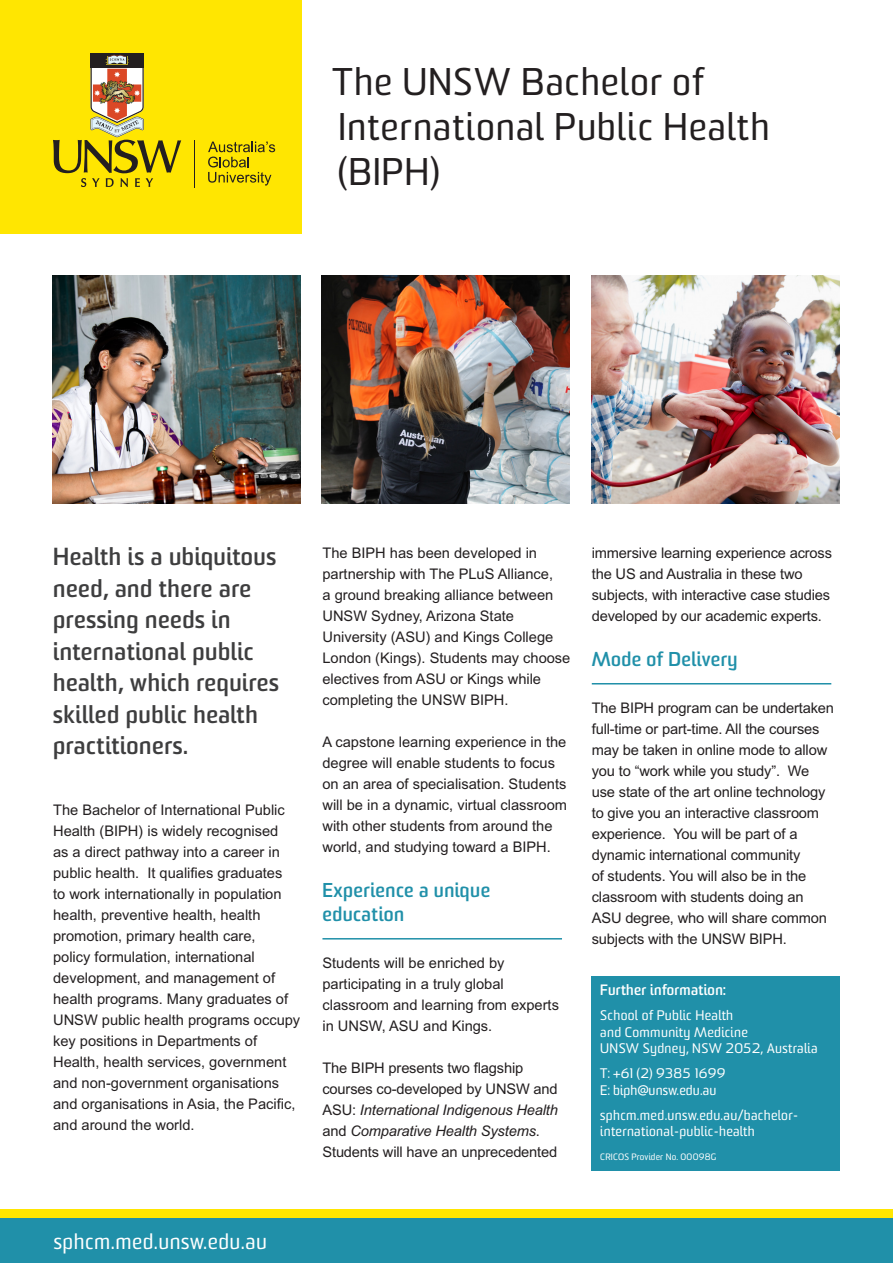
<style>
.page{position:relative;width:893px;height:1263px;background:#fff}
.page>*{position:absolute;margin:0;border:0;box-sizing:border-box;transform-origin:0 0}
.t1{font:37.5px/45px "Sommet";letter-spacing:.025em;color:#231f20}
.t2{font:700 24px/31.5px "Sommet";letter-spacing:.025em;color:#3e3e3f}
.t3{font:21px "Sommet";letter-spacing:.025em;color:#fff}
.t4{font:700 19.5px/24px "Sommet";letter-spacing:.025em;color:#2090a9}
.t5{font:14.7px/21px "Arial MT Std";color:#231f20}
.t6{font:700 14.7px "Sommet";letter-spacing:.02em;color:#fff}
.t7{font:13.5px/16.5px "Sommet";letter-spacing:.025em;color:#fff}
.t8{font:9px "Sommet";letter-spacing:.025em;color:#fff}
.s1{font-style:italic}
</style>
<div class="page">
<div style="left:0;top:0;width:301px;height:233px;background:#ffe601"></div>
<div style="left:0;top:1217px;width:893px;height:46px;background:#2090a9"></div>
<div style="left:0;top:1209px;width:893px;height:8px;background:#ffe601"></div>
<svg style="left:53px;top:53px;width:128px;height:134px"></svg>
<hr style="left:194px;top:140px;width:1px;height:47px;background:#231f20">
<svg style="left:208px;top:142px;width:67px;height:44px"></svg>
<hr style="left:322px;top:938px;width:240px;height:1px;background:#2090a9">
<hr style="left:592px;top:683px;width:239px;height:1px;background:#2090a9">
<div style="left:592px;top:976px;width:248px;height:194px;background:#2090a9"></div>
<img style="left:321px;top:276px;width:248px;height:228px">
<img style="left:52px;top:276px;width:248px;height:228px">
<img style="left:592px;top:276px;width:248px;height:228px">
<h1 class="t1" style="left:332px;top:61px;width:439px">The UNSW Bachelor of<br>International Public Health (BIPH)</h1>
<h2 class="t2" style="left:53px;top:543px;width:227px">Health is a ubiquitous need, and there are pressing needs in international public health, which requires skilled public health practitioners.</h2>
<p class="t5" style="left:53px;top:799px;width:249px">The Bachelor of International Public Health (BIPH) is widely recognised<br>as a direct pathway into a career in public health. It qualifies graduates<br>to work internationally in population health, preventive health, health promotion, primary health care,<br>policy formulation, international development, and management of health programs. Many graduates of UNSW public health programs occupy key positions in Departments of Health, health services, government and non-government organisations and organisations in Asia, the Pacific, and around the world.</p>
<p class="t5" style="left:322px;top:542px;width:249px">The BIPH has been developed in partnership with The PLuS Alliance,<br>a ground breaking alliance between<br>UNSW Sydney, Arizona State<br>University (ASU) and Kings College<br>London (Kings). Students may choose electives from ASU or Kings while completing the UNSW BIPH.</p>
<p class="t5" style="left:322px;top:731px;width:246px">A capstone learning experience in the degree will enable students to focus on an area of specialisation. Students will be in a dynamic, virtual classroom with other students from around the world, and studying toward a BIPH.</p>
<h3 class="t4" style="left:322px;top:879px;width:169px">Experience a unique education</h3>
<p class="t5" style="left:322px;top:952px;width:238px">Students will be enriched by participating in a truly global classroom and learning from experts in UNSW, ASU and Kings.</p>
<p class="t5" style="left:322px;top:1057px;width:237px">The BIPH presents two flagship courses co-developed by UNSW and ASU: <span class="s1">International Indigenous Health </span>and <span class="s1">Comparative Health Systems</span>.<br>Students will have an unprecedented</p>
<p class="t5" style="left:592px;top:542px;width:242px">immersive learning experience across the US and Australia in these two subjects, with interactive case studies developed by our academic experts.</p>
<h3 class="t4" style="left:592px;top:648px;width:147px">Mode of Delivery</h3>
<p class="t5" style="left:592px;top:697px;width:244px">The BIPH program can be undertaken full-time or part-time. All the courses may be taken in online mode to allow you to “work while you study”. We use state of the art online technology to give you an interactive classroom experience. You will be part of a dynamic international community<br>of students. You will also be in the classroom with students doing an ASU degree, who will share common subjects with the UNSW BIPH.</p>
<p class="t6" style="left:600px;top:981px;width:127px">Further information:</p>
<p class="t7" style="left:600px;top:1008px;width:219px">School of Public Health<br>and Community Medicine<br>UNSW Sydney, NSW 2052, Australia</p>
<p class="t7" style="left:600px;top:1066px;width:127px">T: +61 (2) 9385 1699<br>E: biph@unsw.edu.au</p>
<p class="t7" style="left:600px;top:1107px;width:199px">sphcm.med.unsw.edu.au/bachelor&shy;international-public-health</p>
<p class="t8" style="left:600px;top:1151px;width:118px">CRICOS Provider No. 00098G</p>
<h3 class="t3" style="left:54px;top:1229px;width:215px">sphcm.med.unsw.edu.au</h3>
</div>
